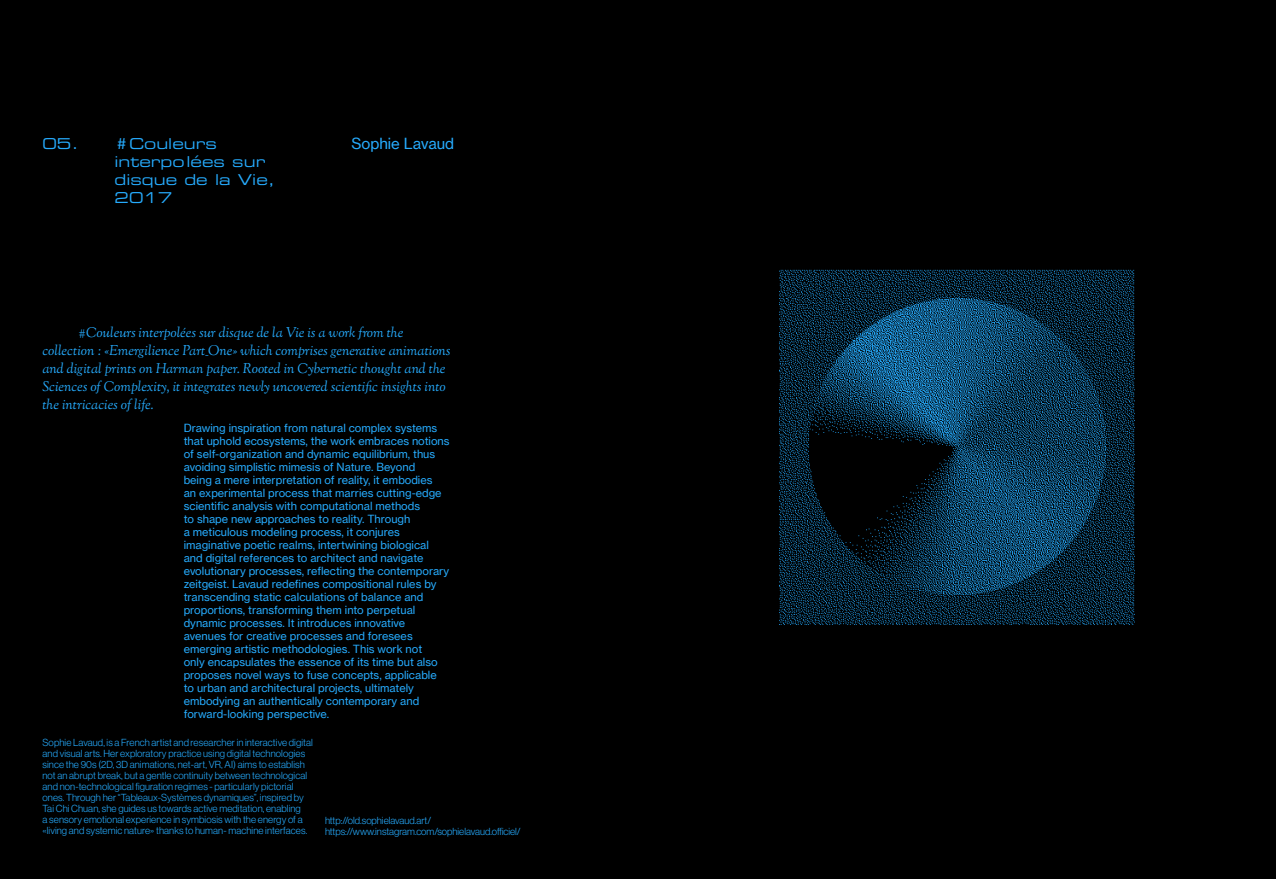
<style>
.page{position:relative;width:1276px;height:879px;background:#000}
.page>*{position:absolute;margin:0;border:0;box-sizing:border-box;transform-origin:0 0}
.t1{font:15px/18px "Eurostile LT Std Ex 2";color:#26aafc}
.t2{font:15px "N Haas Grotesk TX Pro 55 Rg";color:#26aafc}
.t3{font:italic 14px/18px "Sorts Mill Goudy";color:#26aafc}
.t4{font:11px/13px "N Haas Grotesk TX Pro 55 Rg";color:#26aafc}
.t5{font:300 10px/11px "Neue Haas Display";letter-spacing:.01em;color:#26aafc}
</style>
<div class="page">
<img style="left:779px;top:270px;width:355px;height:354px">
<h1 class="t1" style="left:115px;top:134px;width:162px;text-indent:-72px">05. #Couleurs interpolées sur disque de la Vie,<br>2017</h1>
<h1 class="t2" style="left:351px;top:135px;width:104px">Sophie Lavaud</h1>
<p class="t3" style="left:43px;top:324px;width:409px;text-indent:36px">#Couleurs interpolées sur disque de la Vie is a work from the collection : «Emergilience Part_One» which comprises generative animations and digital prints on Harman paper. Rooted in Cybernetic thought and the Sciences of Complexity, it integrates newly uncovered scientific insights into the intricacies of life.</p>
<p class="t4" style="left:184px;top:421px;width:267px">Drawing inspiration from natural complex systems that uphold ecosystems, the work embraces notions of self-organization and dynamic equilibrium, thus avoiding simplistic mimesis of Nature. Beyond<br>being a mere interpretation of reality, it embodies<br>an experimental process that marries cutting-edge scientific analysis with computational methods<br>to shape new approaches to reality. Through<br>a meticulous modeling process, it conjures imaginative poetic realms, intertwining biological and digital references to architect and navigate evolutionary processes, reflecting the contemporary zeitgeist. Lavaud redefines compositional rules by transcending static calculations of balance and proportions, transforming them into perpetual dynamic processes. It introduces innovative avenues for creative processes and foresees emerging artistic methodologies. This work not<br>only encapsulates the essence of its time but also proposes novel ways to fuse concepts, applicable to urban and architectural projects, ultimately embodying an authentically contemporary and forward-looking perspective.</p>
<p class="t5" style="left:43px;top:737px;width:272px">Sophie Lavaud, is a French artist and researcher in interactive digital and visual arts. Her exploratory practice using digital technologies since the 90s (2D, 3D animations, net-art, VR, AI) aims to establish not an abrupt break, but a gentle continuity between technological and non-technological figuration regimes - particularly pictorial ones. Through her “Tableaux-Systèmes dynamiques”, inspired by Tai Chi Chuan, she guides us towards active meditation, enabling<br>a sensory emotional experience in symbiosis with the energy of a «living and systemic nature» thanks to human- machine interfaces.</p>
<p class="t5" style="left:325px;top:815px;width:197px">http://old.sophielavaud.art/ https://www.instagram.com/sophielavaud.officiel/</p>
</div>
